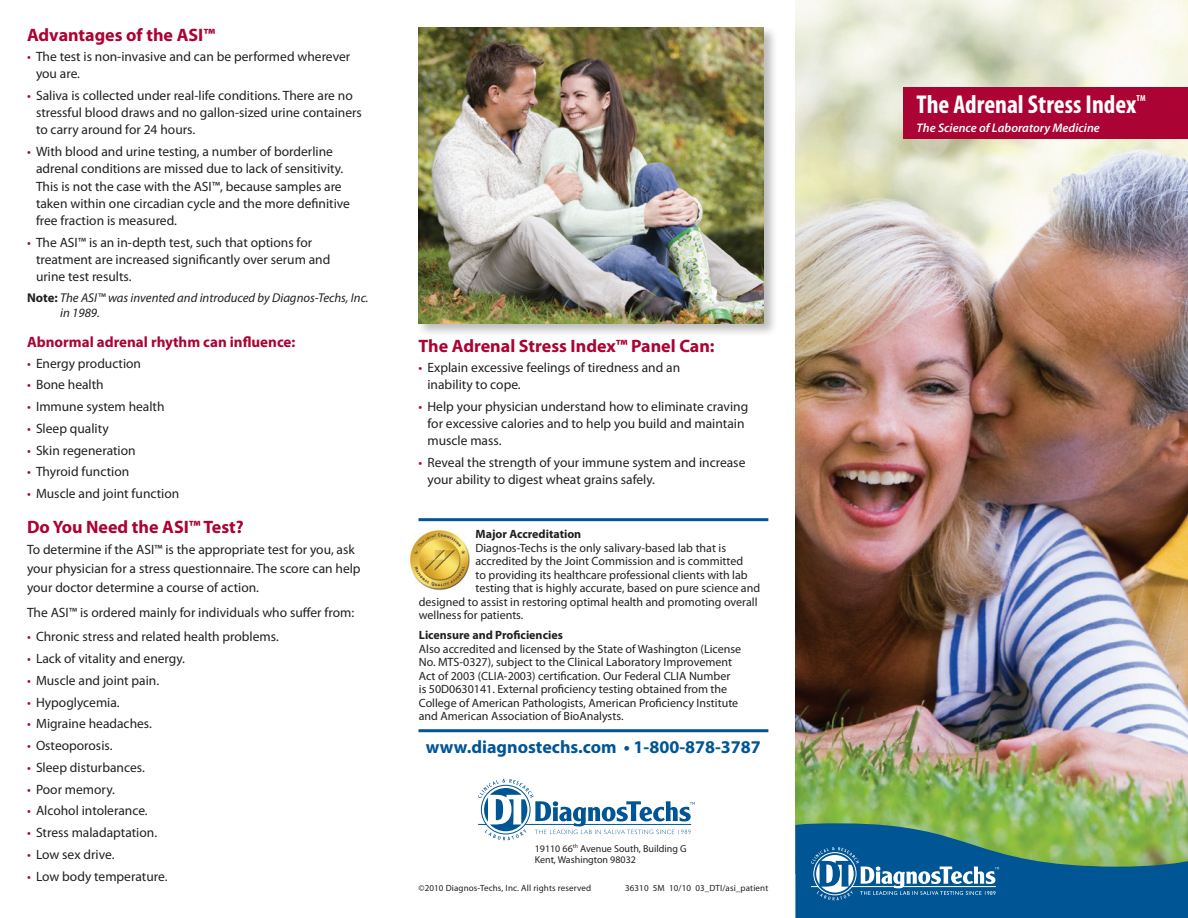
<style>
.page{position:relative;width:1188px;height:918px;background:#fff}
.page>*{position:absolute;margin:0;border:0;box-sizing:border-box;transform-origin:0 0}
.t1{font:700 condensed 25.95px "Myriad Pro";color:#fff}
.Big_sub{font:700 18px "Myriad Pro";color:#ab0333}
.Big_sub-2{font:700 18px "Myriad Pro";color:#005595}
.Small_headings_Colo{font:700 15px "Myriad Pro";color:#ab0333}
.Bullets{font:13.5px/17.2px "Myriad Pro";color:#231f20}
.body_text{font:13.5px/18.8px "Myriad Pro";color:#231f20}
.Note__italic{font:italic 12.75px/15.8px "Myriad Pro";color:#231f20}
.t2{font:italic 600 12.45px "Myriad Pro";color:#fff}
.body_text-2{font:12px/13.5px "Myriad Pro";color:#231f20}
.Bold_body_text{font:700 12px "Myriad Pro";color:#231f20}
.body_text-3{font:10.05px/11.2px "Myriad Pro";color:#231f20}
.body_text-4{font:9px "Myriad Pro";letter-spacing:.015em;color:#231f20}
.t3{font:700 condensed 8.7px "Myriad Pro";color:#fff}
.s1{color:#ab0333}
.s2{font-weight:700;font-style:normal}
</style>
<div class="page">
<img style="left:795px;top:0;width:393px;height:814px">
<div style="left:904px;top:88px;width:284px;height:51px;background:#ab0333"></div>
<svg style="left:795px;top:814px;width:393px;height:104px;background:#3a7d87"></svg>
<div style="left:416px;top:25px;width:362px;height:312px;background:#231f20;opacity:.3"></div>
<img style="left:418px;top:27px;width:346px;height:296px">
<svg style="left:478px;top:779px;width:217px;height:61px"></svg>
<img style="left:410px;top:530px;width:60px;height:61px">
<hr style="left:418px;top:729px;width:350px;height:3px;background:#005595">
<hr style="left:418px;top:518px;width:350px;height:3px;background:#005595">
<p class="Big_sub" style="left:27px;top:23px;width:190px">Advantages of the ASI™</p>
<p class="Bullets" style="left:36px;top:47px;width:316px;text-indent:-9px"><span class="s1">•</span> The test is non-invasive and can be performed wherever you are.</p>
<p class="Bullets" style="left:36px;top:86px;width:327px;text-indent:-9px"><span class="s1">•</span> Saliva is collected under real-life conditions. There are no stressful blood draws and no gallon-sized urine containers to carry around for 24 hours.</p>
<p class="Bullets" style="left:36px;top:143px;width:316px;text-indent:-9px"><span class="s1">•</span> With blood and urine testing, a number of borderline adrenal conditions are missed due to lack of sensitivity.<br>This is not the case with the ASI™, because samples are taken within one circadian cycle and the more definitive free fraction is measured.</p>
<p class="Bullets" style="left:36px;top:233px;width:296px;text-indent:-9px"><span class="s1">•</span> The ASI™ is an in-depth test, such that options for treatment are increased significantly over serum and urine test results.</p>
<p class="Note__italic" style="left:60px;top:289px;width:310px;text-indent:-33px"><span class="s2">Note:</span> The ASI™ was invented and introduced by Diagnos-Techs, Inc. in 1989.</p>
<p class="Small_headings_Colo" style="left:27px;top:332px;width:270px">Abnormal adrenal rhythm can influence:</p>
<p class="Bullets" style="left:27px;top:354px;width:116px"><span class="s1">•</span> Energy production</p>
<p class="Bullets" style="left:27px;top:376px;width:78px"><span class="s1">•</span> Bone health</p>
<p class="Bullets" style="left:27px;top:398px;width:139px"><span class="s1">•</span> Immune system health</p>
<p class="Bullets" style="left:27px;top:419px;width:83px"><span class="s1">•</span> Sleep quality</p>
<p class="Bullets" style="left:27px;top:441px;width:110px"><span class="s1">•</span> Skin regeneration</p>
<p class="Bullets" style="left:27px;top:463px;width:104px"><span class="s1">•</span> Thyroid function</p>
<p class="Bullets" style="left:27px;top:485px;width:154px"><span class="s1">•</span> Muscle and joint function</p>
<p class="Big_sub" style="left:27px;top:515px;width:218px">Do You Need the ASI™ Test?</p>
<p class="body_text" style="left:27px;top:540px;width:335px">To determine if the ASI™ is the appropriate test for you, ask your physician for a stress questionnaire. The score can help your doctor determine a course of action.</p>
<p class="body_text" style="left:27px;top:603px;width:329px">The ASI™ is ordered mainly for individuals who suffer from:</p>
<p class="Bullets" style="left:27px;top:628px;width:253px"><span class="s1">•</span> Chronic stress and related health problems.</p>
<p class="Bullets" style="left:27px;top:650px;width:160px"><span class="s1">•</span> Lack of vitality and energy.</p>
<p class="Bullets" style="left:27px;top:671px;width:134px"><span class="s1">•</span> Muscle and joint pain.</p>
<p class="Bullets" style="left:27px;top:693px;width:94px"><span class="s1">•</span> Hypoglycemia.</p>
<p class="Bullets" style="left:27px;top:715px;width:126px"><span class="s1">•</span> Migraine headaches.</p>
<p class="Bullets" style="left:27px;top:737px;width:87px"><span class="s1">•</span> Osteoporosis.</p>
<p class="Bullets" style="left:27px;top:758px;width:119px"><span class="s1">•</span> Sleep disturbances.</p>
<p class="Bullets" style="left:27px;top:780px;width:90px"><span class="s1">•</span> Poor memory.</p>
<p class="Bullets" style="left:27px;top:802px;width:122px"><span class="s1">•</span> Alcohol intolerance.</p>
<p class="Bullets" style="left:27px;top:824px;width:132px"><span class="s1">•</span> Stress maladaptation.</p>
<p class="Bullets" style="left:27px;top:845px;width:89px"><span class="s1">•</span> Low sex drive.</p>
<p class="Bullets" style="left:27px;top:867px;width:142px"><span class="s1">•</span> Low body temperature.</p>
<p class="Big_sub" style="left:418px;top:334px;width:298px">The Adrenal Stress Index™ Panel Can:</p>
<p class="Bullets" style="left:428px;top:359px;width:254px;text-indent:-9px"><span class="s1">•</span> Explain excessive feelings of tiredness and an inability to cope.</p>
<p class="Bullets" style="left:428px;top:398px;width:322px;text-indent:-9px"><span class="s1">•</span> Help your physician understand how to eliminate craving for excessive calories and to help you build and maintain muscle mass.</p>
<p class="Bullets" style="left:428px;top:454px;width:319px;text-indent:-9px"><span class="s1">•</span> Reveal the strength of your immune system and increase your ability to digest wheat grains safely.</p>
<p class="Bold_body_text" style="left:475px;top:526px;width:107px">Major Accreditation</p>
<p class="body_text-2" style="left:475px;top:541px;width:252px">Diagnos-Techs is the only salivary-based lab that is</p>
<p class="body_text-2" style="left:475px;top:554px;width:269px">accredited by the Joint Commission and is committed</p>
<p class="body_text-2" style="left:475px;top:568px;width:274px">to providing its healthcare professional clients with lab</p>
<p class="body_text-2" style="left:475px;top:581px;width:286px">testing that is highly accurate, based on pure science and</p>
<p class="body_text-2" style="left:419px;top:595px;width:340px">designed to assist in restoring optimal health and promoting overall</p>
<p class="body_text-2" style="left:419px;top:608px;width:106px">wellness for patients.</p>
<p class="Bold_body_text" style="left:419px;top:627px;width:146px">Licensure and Proficiencies</p>
<p class="body_text-2" style="left:419px;top:642px;width:324px">Also accredited and licensed by the State of Washington (License No. MTS-0327), subject to the Clinical Laboratory Improvement Act of 2003 (CLIA-2003) certification. Our Federal CLIA Number<br>is 50D0630141. External proficiency testing obtained from the College of American Pathologists, American Proficiency Institute and American Association of BioAnalysts.</p>
<p class="Big_sub-2" style="left:426px;top:735px;width:336px">www.diagnostechs.com • 1-800-878-3787</p>
<p class="body_text-3" style="left:535px;top:842px;width:153px">19110 66<sup>th</sup> Avenue South, Building G<br>Kent, Washington 98032</p>
<p class="body_text-4" style="left:418px;top:882px;width:174px">©2010 Diagnos-Techs, Inc. All rights reserved</p>
<p class="body_text-4" style="left:625px;top:882px;width:145px">36310 5M 10/10 03_DTI/asi_patient</p>
<p class="t1" style="left:917px;top:89px;width:221px">The Adrenal Stress Index</p>
<p class="t3" style="left:1136px;top:93px;width:11px">TM</p>
<p class="t2" style="left:917px;top:120px;width:185px">The Science of Laboratory Medicine</p>
</div>
